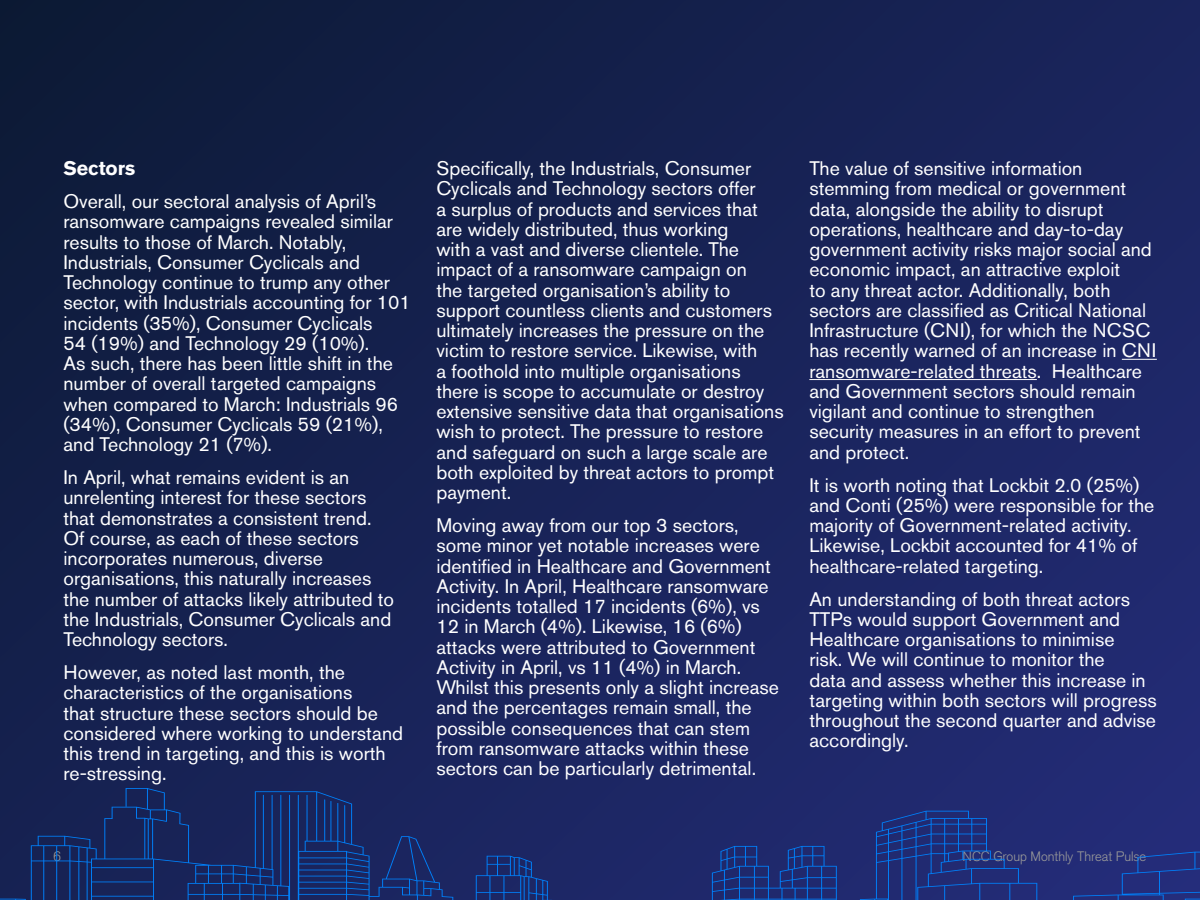
<style>
.page{position:relative;width:1200px;height:900px;background:#fff}
.page>*{position:absolute;margin:0;border:0;box-sizing:border-box;transform-origin:0 0}
.Body_Bullets{font:19.5px/20.2px "Akzidenz Grotesk BE";color:#fff}
.Body_Bullets-2{font:700 19.5px "Akzidenz Grotesk BE";color:#fff}
.t1{font:300 13.5px "Akzidenz Grotesk";color:#999}
</style>
<div class="page">
<div style="left:0;top:0;width:1200px;height:900px;background:linear-gradient(to right,#101d41,#1f286a)"></div>
<svg style="left:0;top:788px;width:1102px;height:112px;background:#1a2b6b"></svg>
<div style="left:1102px;top:788px;width:98px;height:112px;background:#242c78"></div>
<hr style="left:1122px;top:359px;width:35px;height:1px;background:#fff">
<hr style="left:809px;top:379px;width:228px;height:1px;background:#fff">
<p class="Body_Bullets-2" style="left:63px;top:157px;width:73px">Sectors</p>
<p class="Body_Bullets" style="left:63px;top:191px;width:349px">Overall, our sectoral analysis of April’s ransomware campaigns revealed similar results to those of March. Notably, Industrials, Consumer Cyclicals and Technology continue to trump any other sector, with Industrials accounting for 101 incidents (35%), Consumer Cyclicals<br>54 (19%) and Technology 29 (10%).<br>As such, there has been little shift in the number of overall targeted campaigns when compared to March: Industrials 96 (34%), Consumer Cyclicals 59 (21%), and Technology 21 (7%).</p>
<p class="Body_Bullets" style="left:63px;top:467px;width:332px">In April, what remains evident is an unrelenting interest for these sectors that demonstrates a consistent trend.<br>Of course, as each of these sectors incorporates numerous, diverse organisations, this naturally increases the number of attacks likely attributed to the Industrials, Consumer Cyclicals and Technology sectors.</p>
<p class="Body_Bullets" style="left:63px;top:662px;width:341px">However, as noted last month, the characteristics of the organisations<br>that structure these sectors should be considered where working to understand this trend in targeting, and this is worth re-stressing.</p>
<p class="Body_Bullets" style="left:436px;top:158px;width:349px">Specifically, the Industrials, Consumer Cyclicals and Technology sectors offer<br>a surplus of products and services that are widely distributed, thus working<br>with a vast and diverse clientele. The impact of a ransomware campaign on<br>the targeted organisation’s ability to support countless clients and customers ultimately increases the pressure on the victim to restore service. Likewise, with<br>a foothold into multiple organisations there is scope to accumulate or destroy extensive sensitive data that organisations wish to protect. The pressure to restore and safeguard on such a large scale are both exploited by threat actors to prompt payment.</p>
<p class="Body_Bullets" style="left:436px;top:515px;width:344px">Moving away from our top 3 sectors, some minor yet notable increases were identified in Healthcare and Government Activity. In April, Healthcare ransomware incidents totalled 17 incidents (6%), vs 12 in March (4%). Likewise, 16 (6%) attacks were attributed to Government Activity in April, vs 11 (4%) in March.<br>Whilst this presents only a slight increase and the percentages remain small, the possible consequences that can stem from ransomware attacks within these sectors can be particularly detrimental.</p>
<p class="Body_Bullets" style="left:809px;top:158px;width:348px">The value of sensitive information stemming from medical or government data, alongside the ability to disrupt operations, healthcare and day-to-day government activity risks major social and economic impact, an attractive exploit<br>to any threat actor. Additionally, both sectors are classified as Critical National Infrastructure (CNI), for which the NCSC has recently warned of an increase in CNI ransomware-related threats. Healthcare and Government sectors should remain vigilant and continue to strengthen security measures in an effort to prevent and protect.</p>
<p class="Body_Bullets" style="left:809px;top:475px;width:346px">It is worth noting that Lockbit 2.0 (25%) and Conti (25%) were responsible for the majority of Government-related activity.<br>Likewise, Lockbit accounted for 41% of healthcare-related targeting.</p>
<p class="Body_Bullets" style="left:809px;top:589px;width:349px">An understanding of both threat actors TTPs would support Government and Healthcare organisations to minimise<br>risk. We will continue to monitor the<br>data and assess whether this increase in targeting within both sectors will progress throughout the second quarter and advise accordingly.</p>
<p class="t1" style="left:54px;top:849px;width:9px">6</p>
<p class="t1" style="left:963px;top:849px;width:185px">NCC Group Monthly Threat Pulse</p>
</div>
